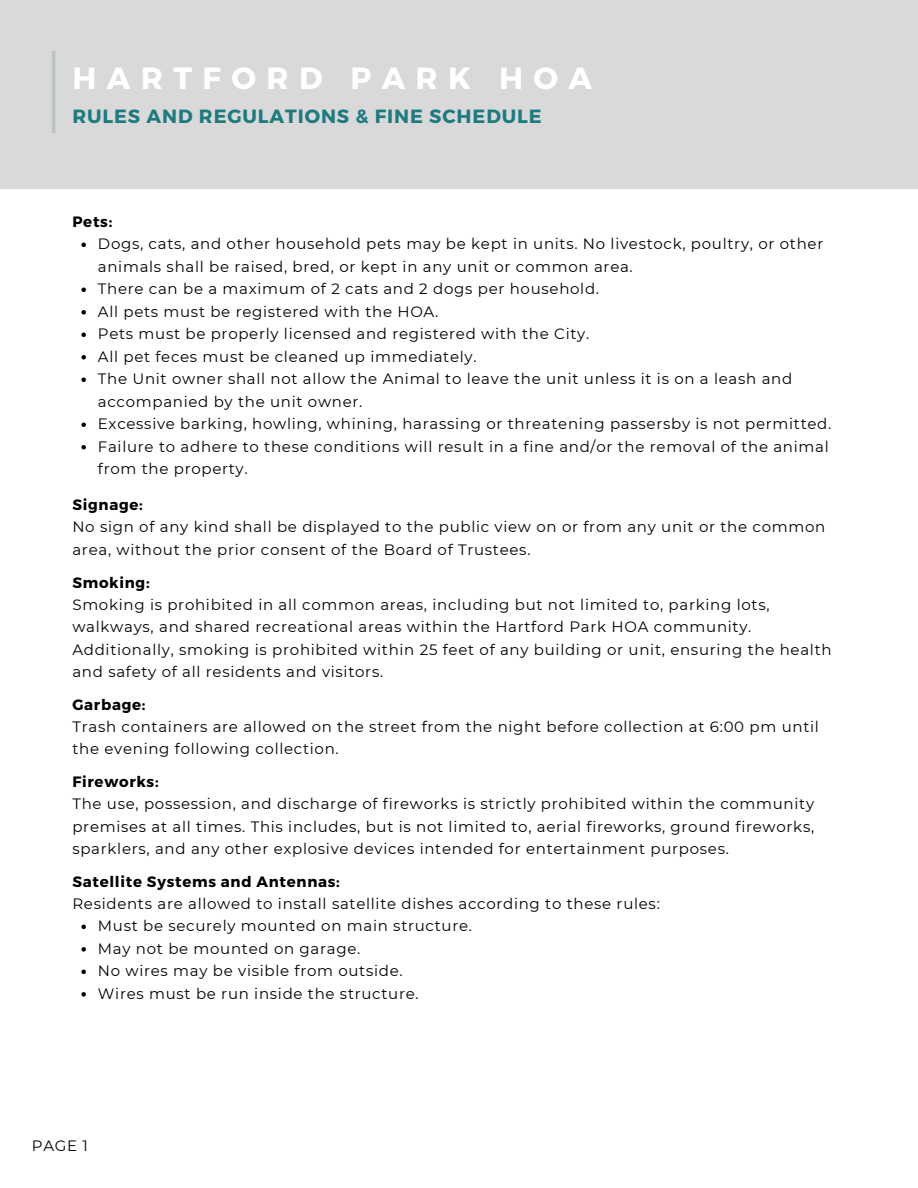
<style>
.page{position:relative;width:918px;height:1188px;background:#fff}
.page>*{position:absolute;margin:0;border:0;box-sizing:border-box;transform-origin:0 0}
.t1{font:700 30.6px "Montserrat";letter-spacing:.34em;color:#fff}
.t2{font:700 19.05px "Montserrat";letter-spacing:.045em;color:#1d7b80}
.t3{font:15px/22.5px "Montserrat";letter-spacing:.045em;color:#000}
.t4{font:700 15px "Montserrat";letter-spacing:.045em;color:#000}
</style>
<div class="page">
<div style="left:0;top:0;width:918px;height:189px;background:#d9d9d9"></div>
<hr style="left:52px;top:51px;width:3px;height:82px;background:#2e6666">
<svg style="left:81px;top:243px;width:5px;height:4px"></svg>
<svg style="left:81px;top:288px;width:5px;height:4px"></svg>
<svg style="left:81px;top:310px;width:5px;height:5px"></svg>
<svg style="left:81px;top:333px;width:5px;height:4px"></svg>
<svg style="left:81px;top:355px;width:5px;height:5px"></svg>
<svg style="left:81px;top:378px;width:5px;height:4px"></svg>
<svg style="left:81px;top:423px;width:5px;height:4px"></svg>
<svg style="left:81px;top:445px;width:5px;height:5px"></svg>
<svg style="left:81px;top:925px;width:5px;height:4px"></svg>
<svg style="left:81px;top:947px;width:5px;height:5px"></svg>
<svg style="left:81px;top:970px;width:5px;height:4px"></svg>
<svg style="left:81px;top:992px;width:5px;height:5px"></svg>
<h3 class="t1" style="left:72px;top:58px;width:521px">HARTFORD PARK HOA</h3>
<h3 class="t2" style="left:72px;top:104px;width:471px">RULES AND REGULATIONS &amp; FINE SCHEDULE</h3>
<h1 class="t4" style="left:72px;top:212px;width:41px">Pets:</h1>
<p class="t3" style="left:98px;top:233px;width:727px">Dogs, cats, and other household pets may be kept in units. No livestock, poultry, or other animals shall be raised, bred, or kept in any unit or common area.</p>
<p class="t3" style="left:98px;top:278px;width:503px">There can be a maximum of 2 cats and 2 dogs per household.</p>
<p class="t3" style="left:98px;top:300px;width:342px">All pets must be registered with the HOA.</p>
<p class="t3" style="left:98px;top:323px;width:493px">Pets must be properly licensed and registered with the City.</p>
<p class="t3" style="left:98px;top:345px;width:380px">All pet feces must be cleaned up immediately.</p>
<p class="t3" style="left:98px;top:368px;width:696px">The Unit owner shall not allow the Animal to leave the unit unless it is on a leash and accompanied by the unit owner.</p>
<p class="t3" style="left:98px;top:413px;width:735px">Excessive barking, howling, whining, harassing or threatening passersby is not permitted.</p>
<p class="t3" style="left:98px;top:435px;width:732px">Failure to adhere to these conditions will result in a fine and/or the removal of the animal from the property.</p>
<h3 class="t4" style="left:72px;top:495px;width:72px">Signage:</h3>
<p class="t3" style="left:72px;top:516px;width:754px">No sign of any kind shall be displayed to the public view on or from any unit or the common area, without the prior consent of the Board of Trustees.</p>
<h3 class="t4" style="left:72px;top:573px;width:79px">Smoking:</h3>
<p class="t3" style="left:72px;top:593px;width:761px">Smoking is prohibited in all common areas, including but not limited to, parking lots, walkways, and shared recreational areas within the Hartford Park HOA community.<br>Additionally, smoking is prohibited within 25 feet of any building or unit, ensuring the health and safety of all residents and visitors.</p>
<h3 class="t4" style="left:72px;top:695px;width:75px">Garbage:</h3>
<p class="t3" style="left:72px;top:715px;width:748px">Trash containers are allowed on the street from the night before collection at 6:00 pm until the evening following collection.</p>
<h3 class="t4" style="left:72px;top:772px;width:88px">Fireworks:</h3>
<p class="t3" style="left:72px;top:793px;width:743px;text-align:justify">The use, possession, and discharge of fireworks is strictly prohibited within the community premises at all times. This includes, but is not limited to, aerial fireworks, ground fireworks, sparklers, and any other explosive devices intended for entertainment purposes.</p>
<h3 class="t4" style="left:72px;top:872px;width:269px">Satellite Systems and Antennas:</h3>
<p class="t3" style="left:72px;top:892px;width:589px">Residents are allowed to install satellite dishes according to these rules:</p>
<p class="t3" style="left:98px;top:915px;width:376px">Must be securely mounted on main structure.</p>
<p class="t3" style="left:98px;top:937px;width:264px">May not be mounted on garage.</p>
<p class="t3" style="left:98px;top:960px;width:306px">No wires may be visible from outside.</p>
<p class="t3" style="left:98px;top:982px;width:322px">Wires must be run inside the structure.</p>
<p class="t3" style="left:32px;top:1135px;width:58px">PAGE 1</p>
</div>
